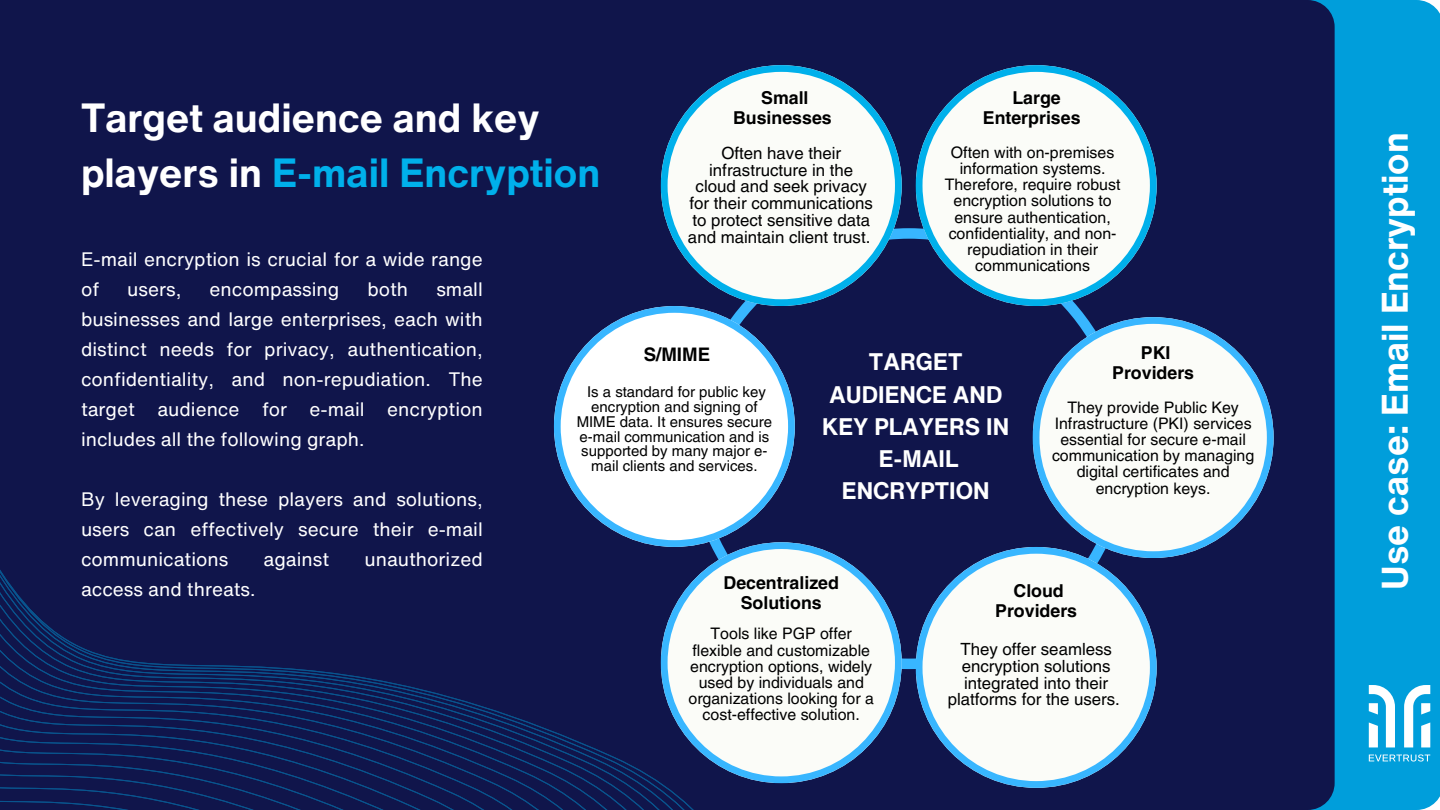
<style>
.page{position:relative;width:1440px;height:810px;background:#fff}
.page>*{position:absolute;margin:0;border:0;box-sizing:border-box;transform-origin:0 0}
.t1{font:700 39.7px/55.5px "Helvetica Now Text";color:#fff}
.t2{font:700 36px "Helvetica Now Text";color:#fff}
.t3{font:700 23.4px/32.3px "Helvetica Now Text";color:#fff;text-align:center}
.t4{font:19px/30px "Helvetica Now Text";color:#fff;text-align:justify}
.t5{font:700 18.7px "Helvetica LT Pro";color:#000}
.t6{font:700 17.8px/19.6px "Helvetica LT Pro";color:#000;text-align:center}
.t7{font:16.8px/16.8px "Helvetica LT Pro";color:#000;text-align:center}
.t8{font:15.9px/16.1px "Helvetica LT Pro";color:#000;text-align:center}
.t9{font:15px/14.7px "Helvetica LT Pro";color:#000;text-align:center}
.s1{color:#00b0eb}
</style>
<div class="page">
<div style="left:1335px;top:0;width:105px;height:810px;background:#009edb"></div>
<div style="left:0;top:0;width:1335px;height:810px;background:#10154b"></div>
<svg style="left:1369px;top:685px;width:26px;height:62px"></svg>
<svg style="left:1404px;top:685px;width:26px;height:62px"></svg>
<svg style="left:1369px;top:754px;width:61px;height:8px"></svg>
<div style="left:0;top:201px;width:899px;height:609px;background:#10154b"></div>
<div style="left:795px;top:228px;width:334px;height:441px;background:#10154b"></div>
<svg style="left:661px;top:65px;width:241px;height:241px"></svg>
<svg style="left:916px;top:65px;width:241px;height:241px"></svg>
<svg style="left:554px;top:306px;width:241px;height:241px"></svg>
<svg style="left:1033px;top:317px;width:240px;height:241px"></svg>
<svg style="left:661px;top:542px;width:241px;height:241px"></svg>
<svg style="left:916px;top:547px;width:241px;height:241px"></svg>
<p class="t6" style="left:733px;top:90px;width:100px">Small<br>Businesses</p>
<h5 class="t7" style="left:688px;top:146px;width:186px">Often have their infrastructure in the cloud and seek privacy for their communications to protect sensitive data and maintain client trust.</h5>
<h5 class="t6" style="left:983px;top:90px;width:99px">Large<br>Enterprises</h5>
<h3 class="t8" style="left:945px;top:146px;width:177px">Often with on-premises information systems.<br>Therefore, require robust encryption solutions to ensure authentication, confidentiality, and non&shy;repudiation in their communications</h3>
<h4 class="t1" style="left:81px;top:89px;width:521px">Target audience and key players in <span class="s1">E-mail Encryption</span></h4>
<h4 class="t4" style="left:81px;top:244px;width:403px">E-mail encryption is crucial for a wide range of</h4>
<h4 class="t4" style="left:81px;top:274px;width:403px;text-indent:355px">small businesses and large enterprises, each with distinct needs for privacy, authentication, confidentiality, and non-repudiation. The target audience for e-mail encryption includes all the following graph.</h4>
<h4 class="t4" style="left:127px;top:274px;width:56px">users,</h4>
<h4 class="t4" style="left:210px;top:274px;width:131px">encompassing</h4>
<h4 class="t4" style="left:367px;top:274px;width:42px">both</h4>
<h2 class="t6" style="left:1112px;top:345px;width:83px">PKI<br>Providers</h2>
<h4 class="t8" style="left:1052px;top:401px;width:204px">They provide Public Key<br>Infrastructure (PKI) services essential for secure e-mail communication by managing digital certificates and encryption keys.</h4>
<p class="t5" style="left:644px;top:347px;width:68px">S/MIME</p>
<h6 class="t9" style="left:577px;top:386px;width:197px">Is a standard for public key encryption and signing of<br>MIME data. It ensures secure e-mail communication and is supported by many major e&shy;mail clients and services.</h6>
<h1 class="t3" style="left:822px;top:345px;width:188px">TARGET<br>AUDIENCE AND<br>KEY PLAYERS IN<br>E-MAIL<br>ENCRYPTION</h1>
<h6 class="t4" style="left:81px;top:484px;width:403px">By leveraging these players and solutions, users can effectively secure their e-mail communications</h6>
<h6 class="t4" style="left:264px;top:544px;width:67px">against</h6>
<h6 class="t4" style="left:364px;top:544px;width:120px">unauthorized</h6>
<h6 class="t4" style="left:81px;top:574px;width:176px">access and threats.</h6>
<h4 class="t6" style="left:724px;top:575px;width:117px">Decentralized<br>Solutions</h4>
<h6 class="t8" style="left:689px;top:627px;width:187px">Tools like PGP offer flexible and customizable encryption options, widely used by individuals and organizations looking for a cost-effective solution.</h6>
<h4 class="t6" style="left:995px;top:583px;width:83px">Cloud<br>Providers</h4>
<h6 class="t7" style="left:948px;top:642px;width:174px">They offer seamless encryption solutions integrated into their platforms for the users.</h6>
<h6 class="t2" style="left:1368px;top:590px;width:459px;rotate:-90deg">Use case: Email Encryption</h6>
</div>
